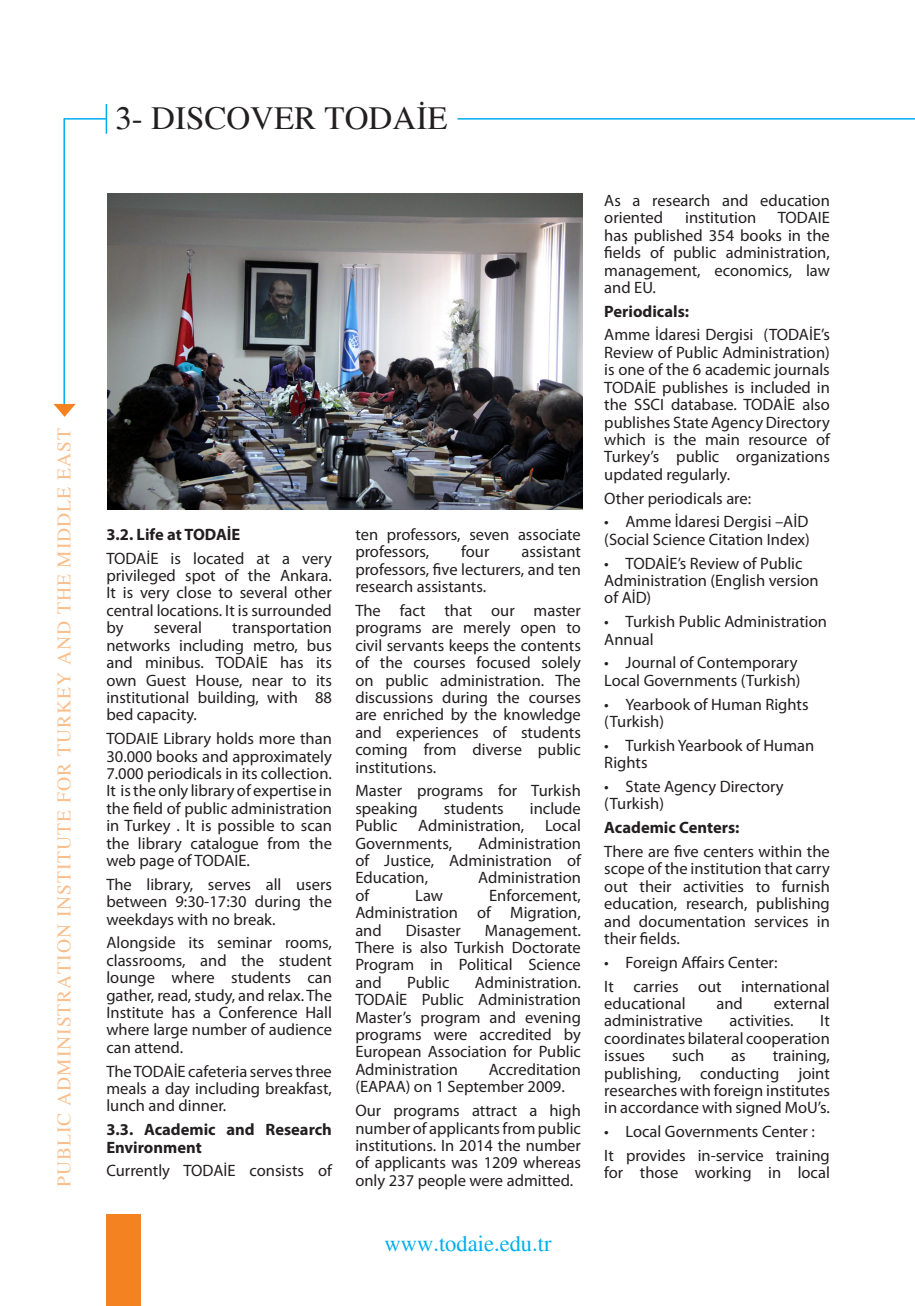
<style>
.page{position:relative;width:915px;height:1306px;background:#fff}
.page>*{position:absolute;margin:0;border:0;box-sizing:border-box;transform-origin:0 0}
.t1{font:33px "Times";color:#231f20}
.t2{font:22.5px "Times";color:#00aeef}
.t3{font:19.5px "Times";letter-spacing:.05em;color:#f58220}
.t4{font:16.5px/17.4px "Myriad Pro";color:#231f20;text-align:justify}
.t5{font:700 16.5px/17.4px "Myriad Pro";color:#231f20}
</style>
<div class="page">
<hr style="left:64px;top:118px;width:42px;height:2px;background:#00aeef">
<hr style="left:106px;top:104px;width:1px;height:30px;background:#00aeef">
<hr style="left:63px;top:118px;width:2px;height:292px;background:#00aeef">
<svg style="left:53px;top:404px;width:23px;height:13px"></svg>
<div style="left:106px;top:1214px;width:34px;height:91px;background:#f58220"></div>
<img style="left:107px;top:193px;width:474px;height:317px">
<hr style="left:457px;top:118px;width:457px;height:2px;background:#00aeef">
<p class="t3" style="left:53px;top:1186px;width:760px;rotate:-90deg">PUBLIC ADMINISTRATION INSTITUTE FOR TURKEY AND THE MIDDLE EAST</p>
<p class="t1" style="left:115px;top:100px;width:333px">3- DISCOVER TODAİE</p>
<p class="t5" style="left:106px;top:525px;width:135px">3.2. Life at TODAİE</p>
<p class="t4" style="left:106px;top:549px;width:227px">TODAİE is located at a very privileged spot of the Ankara.<br>It is very close to several other central locations. It is surrounded by</p>
<p class="t4" style="left:154px;top:619px;width:49px">several</p>
<p class="t4" style="left:106px;top:619px;width:227px;text-indent:126px">transportation networks including metro, bus and minibus. TODAİE has its own Guest House, near to its institutional building, with 88 bed capacity.</p>
<p class="t4" style="left:106px;top:729px;width:227px">TODAIE Library holds more than 30.000 books and approximately 7.000 periodicals in its collection.<br>It is the only library of expertise in the field of public administration in Turkey . It is possible to scan the library catalogue from the web page of TODAIE.</p>
<p class="t4" style="left:106px;top:875px;width:227px">The library, serves all users between 9:30-17:30 during the weekdays with no break.</p>
<p class="t4" style="left:106px;top:933px;width:227px">Alongside its seminar rooms, classrooms, and the student lounge where students can gather, read, study, and relax. The Institute has a Conference Hall where large number of audience can attend.</p>
<p class="t4" style="left:106px;top:1062px;width:227px">The TODAİE cafeteria serves three meals a day including breakfast, lunch and dinner.</p>
<p class="t5" style="left:106px;top:1120px;width:227px">3.3. Academic and Research<br>Environment</p>
<p class="t4" style="left:106px;top:1161px;width:227px">Currently TODAİE consists of</p>
<p class="t4" style="left:355px;top:525px;width:227px">ten professors, seven associate professors,</p>
<p class="t4" style="left:461px;top:543px;width:30px">four</p>
<p class="t4" style="left:355px;top:543px;width:227px;text-indent:166px">assistant professors, five lecturers, and ten research assistants.</p>
<p class="t4" style="left:355px;top:601px;width:227px">The fact that our master programs are merely open to civil servants keeps the contents of the courses focused solely on public administration. The discussions during the courses are enriched by the knowledge and experiences of students coming from diverse public institutions.</p>
<p class="t4" style="left:355px;top:781px;width:227px">Master programs for Turkish speaking</p>
<p class="t4" style="left:444px;top:799px;width:61px">students</p>
<p class="t4" style="left:529px;top:799px;width:52px">include</p>
<p class="t4" style="left:355px;top:816px;width:44px">Public</p>
<p class="t4" style="left:418px;top:816px;width:107px">Administration,</p>
<p class="t4" style="left:545px;top:816px;width:37px">Local</p>
<p class="t4" style="left:355px;top:834px;width:98px">Governments,</p>
<p class="t4" style="left:355px;top:834px;width:227px;text-indent:123px">Administration of Justice, Administration of Education,</p>
<p class="t4" style="left:478px;top:868px;width:104px">Administration</p>
<p class="t4" style="left:355px;top:886px;width:227px;text-indent:134px">Enforcement, Administration of Migration, and</p>
<p class="t4" style="left:355px;top:886px;width:15px">of</p>
<p class="t4" style="left:415px;top:886px;width:29px">Law</p>
<p class="t4" style="left:406px;top:921px;width:56px">Disaster</p>
<p class="t4" style="left:355px;top:921px;width:227px;text-indent:129px">Management.<br>There is also Turkish Doctorate Program in Political Science and</p>
<p class="t4" style="left:355px;top:973px;width:227px;text-indent:119px">Administration.<br>TODAİE Public Administration Master’s program and evening programs were accredited by European Association for Public Administration</p>
<p class="t4" style="left:407px;top:973px;width:44px">Public</p>
<p class="t4" style="left:355px;top:1060px;width:227px;text-indent:133px">Accreditation (EAPAA) on 1 September 2009.</p>
<p class="t4" style="left:355px;top:1101px;width:227px">Our programs attract a high number of applicants from public institutions. In 2014 the number of applicants was 1209 whereas only 237 people were admitted.</p>
<p class="t2" style="left:384px;top:1230px;width:168px">www.todaie.edu.tr</p>
<p class="t4" style="left:604px;top:191px;width:227px">As a research and education oriented</p>
<p class="t4" style="left:604px;top:209px;width:227px;text-indent:173px">TODAIE has published 354 books in the fields of public administration, management, economics, law and EU.</p>
<p class="t5" style="left:604px;top:302px;width:86px">Periodicals:</p>
<p class="t4" style="left:604px;top:326px;width:227px">Amme İdaresi Dergisi (TODAİE’s Review of Public Administration) is one of the 6 academic journals TODAİE publishes is included in the SSCI database. TODAİE also publishes State Agency Directory which is the main resource of Turkey’s public organizations updated regularly.</p>
<p class="t4" style="left:604px;top:489px;width:148px">Other periodicals are:</p>
<p class="t4" style="left:604px;top:513px;width:207px">• Amme İdaresi Dergisi –AİD (Social Science Citation Index)</p>
<p class="t4" style="left:604px;top:554px;width:216px;text-align:left">• TODAİE’s Review of Public<br>Administration (English version of AİD)</p>
<p class="t4" style="left:604px;top:612px;width:224px">• Turkish Public Administration<br>Annual</p>
<p class="t4" style="left:604px;top:654px;width:198px">• Journal of Contemporary<br>Local Governments (Turkish)</p>
<p class="t4" style="left:604px;top:695px;width:206px">• Yearbook of Human Rights (Turkish)</p>
<p class="t4" style="left:604px;top:736px;width:211px">• Turkish Yearbook of Human<br>Rights</p>
<p class="t4" style="left:604px;top:777px;width:181px">• State Agency Directory (Turkish)</p>
<p class="t5" style="left:604px;top:818px;width:137px">Academic Centers:</p>
<p class="t4" style="left:604px;top:842px;width:227px">There are five centers within the scope of the institution that carry out their activities to furnish education, research, publishing and documentation services in their fields.</p>
<p class="t4" style="left:604px;top:953px;width:175px">• Foreign Affairs Center:</p>
<p class="t4" style="left:604px;top:977px;width:227px">It carries out international educational</p>
<p class="t4" style="left:685px;top:209px;width:72px">institution</p>
<p class="t4" style="left:716px;top:994px;width:28px">and</p>
<p class="t4" style="left:773px;top:994px;width:58px">external</p>
<p class="t4" style="left:604px;top:1011px;width:100px">administrative</p>
<p class="t4" style="left:729px;top:1011px;width:66px">activities.</p>
<p class="t4" style="left:604px;top:1011px;width:227px;text-indent:216px">It coordinates bilateral cooperation issues</p>
<p class="t4" style="left:672px;top:1046px;width:34px">such</p>
<p class="t4" style="left:731px;top:1046px;width:16px">as</p>
<p class="t4" style="left:604px;top:1046px;width:227px;text-indent:168px">training, publishing, conducting joint researches with foreign institutes in accordance with signed MoU’s.</p>
<p class="t4" style="left:604px;top:1122px;width:212px">• Local Governments Center :</p>
<p class="t4" style="left:604px;top:1146px;width:227px">It provides in-service training for those working in local</p>
</div>
